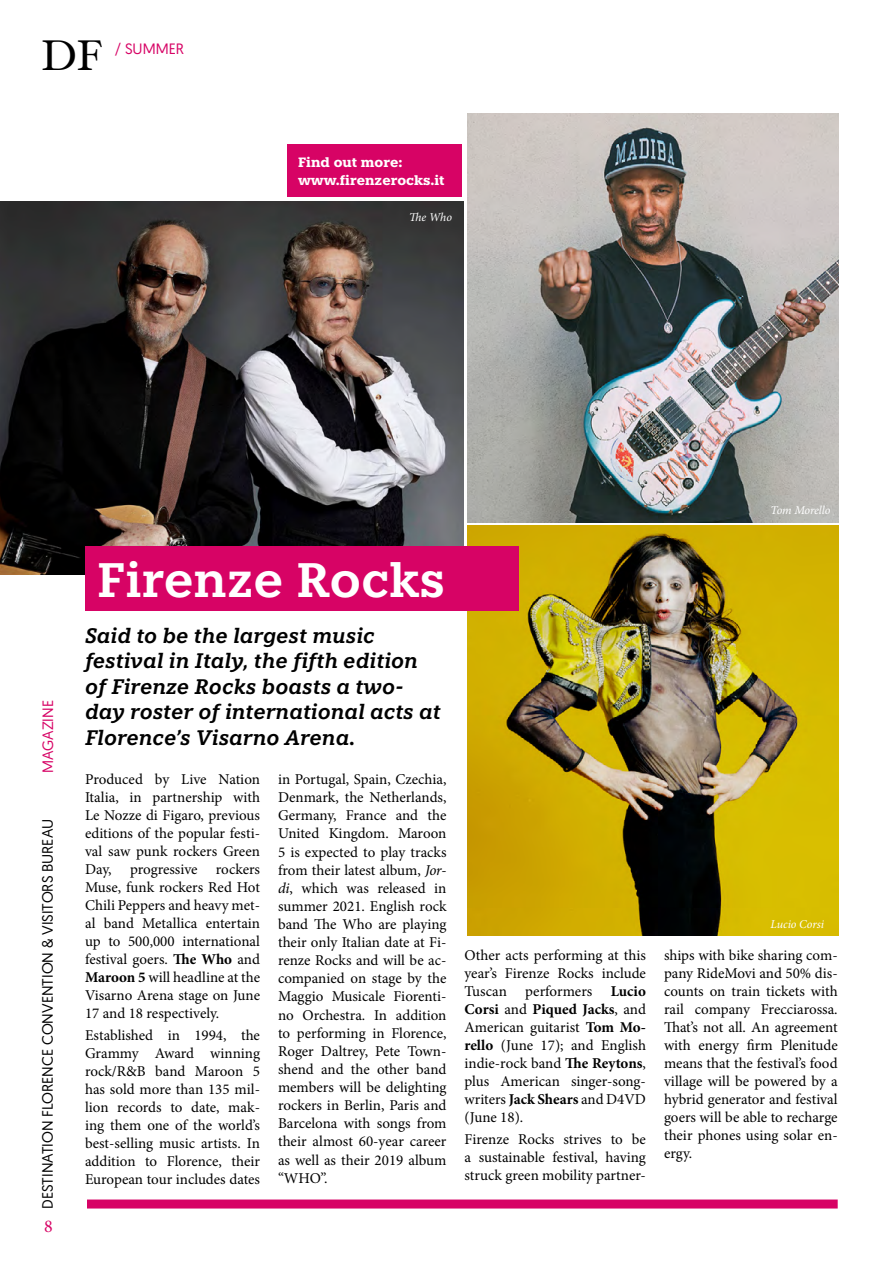
<style>
.page{position:relative;width:893px;height:1263px;background:#fff}
.page>*{position:absolute;margin:0;border:0;box-sizing:border-box;transform-origin:0 0}
.t1{font:600 48.3px "Knile";color:#fff}
.t2{font:43.05px "Hoefler Text";color:#000}
.t3{font:italic 600 21px/25.5px "Knile";color:#000}
.t4{font:18px "Minion Pro";color:#d70365}
.t5{font:15px/18px "Minion Pro";color:#000;text-align:justify}
.t6{font:15px "Geomanist";color:#000}
.t7{font:15px "Geomanist";color:#d70365}
.t8{font:700 13.5px/18px "Knile";color:#fff}
.t9{font:italic 12px "Minion Pro";letter-spacing:-.01em;color:#fff}
.s1{font-style:italic}
.s2{font-weight:700}
</style>
<div class="page">
<div style="left:287px;top:145px;width:175px;height:52px;background:#d70365"></div>
<div style="left:87px;top:1199px;width:751px;height:9px;background:#d70365"></div>
<img style="left:0;top:202px;width:463px;height:372px">
<img style="left:468px;top:113px;width:371px;height:410px">
<img style="left:468px;top:526px;width:371px;height:409px">
<div style="left:85px;top:546px;width:434px;height:65px;background:#d70365"></div>
<h2 class="t2" style="left:41px;top:30px;width:63px">DF</h2>
<p class="t7" style="left:115px;top:39px;width:71px">/ SUMMER</p>
<p class="t8" style="left:298px;top:153px;width:148px">Find out more: www.firenzerocks.it</p>
<p class="t9" style="left:409px;top:209px;width:44px">The Who</p>
<p class="t7" style="left:38px;top:773px;width:74px;rotate:-90deg">MAGAZINE</p>
<p class="t6" style="left:38px;top:1209px;width:391px;rotate:-90deg">DESTINATION FLORENCE CONVENTION &amp; VISITORS BUREAU</p>
<p class="t4" style="left:44px;top:1215px;width:10px">8</p>
<p class="t9" style="left:771px;top:502px;width:61px">Tom Morello</p>
<h1 class="t1" style="left:97px;top:550px;width:350px">Firenze Rocks</h1>
<h3 class="t3" style="left:85px;top:623px;width:357px">Said to be the largest music festival in Italy, the fifth edition of Firenze Rocks boasts a two&shy;day roster of international acts at<br>Florence’s Visarno Arena.</h3>
<p class="t5" style="left:278px;top:770px;width:170px">in Portugal, Spain, Czechia, Denmark, the Netherlands, Germany, France and the United Kingdom. Maroon 5 is expected to play tracks from their latest album, <span class="s1">Jor&shy;di</span>, which was released in summer 2021. English rock band The Who are playing their only Italian date at Fi&shy;renze Rocks and will be ac&shy;companied on stage by the Maggio Musicale Fiorenti&shy;no Orchestra. In addition to performing in Florence, Roger Daltrey, Pete Town&shy;shend and the other band members will be delighting rockers in Berlin, Paris and Barcelona with songs from their almost 60-year career as well as their 2019 album “WHO”.</p>
<p class="t5" style="left:85px;top:770px;width:176px">Produced by Live Nation Italia, in partnership with Le Nozze di Figaro, previous editions of the popular festi&shy;val saw punk rockers Green Day, progressive rockers Muse, funk rockers Red Hot Chili Peppers and heavy met&shy;al band Metallica entertain up to 500,000 international festival goers. <span class="s2">The Who</span> and <span class="s2">Maroon 5</span> will headline at the Visarno Arena stage on June 17 and 18 respectively.</p>
<p class="t5" style="left:85px;top:1026px;width:176px">Established in 1994, the Grammy Award winning rock/R&amp;B band Maroon 5 has sold more than 135 mil&shy;lion records to date, mak&shy;ing them one of the world’s best-selling music artists. In addition to Florence, their European tour includes dates</p>
<p class="t5" style="left:464px;top:946px;width:183px">Other acts performing at this year’s Firenze Rocks include Tuscan performers <span class="s2">Lucio Corsi</span> and <span class="s2">Piqued Jacks</span>, and American guitarist <span class="s2">Tom Mo&shy;rello</span> (June 17); and English indie-rock band <span class="s2">The Reytons</span>, plus American singer-song&shy;writers <span class="s2">Jack Shears</span> and D4VD (June 18).</p>
<p class="t5" style="left:464px;top:1130px;width:183px">Firenze Rocks strives to be a sustainable festival, having struck green mobility partner-</p>
<p class="t9" style="left:771px;top:916px;width:55px">Lucio Corsi</p>
<p class="t5" style="left:664px;top:946px;width:175px">ships with bike sharing com&shy;pany RideMovi and 50% dis&shy;counts on train tickets with rail company Frecciarossa.<br>That’s not all. An agreement with energy firm Plenitude means that the festival’s food village will be powered by a hybrid generator and festival goers will be able to recharge their phones using solar en&shy;ergy.</p>
</div>
